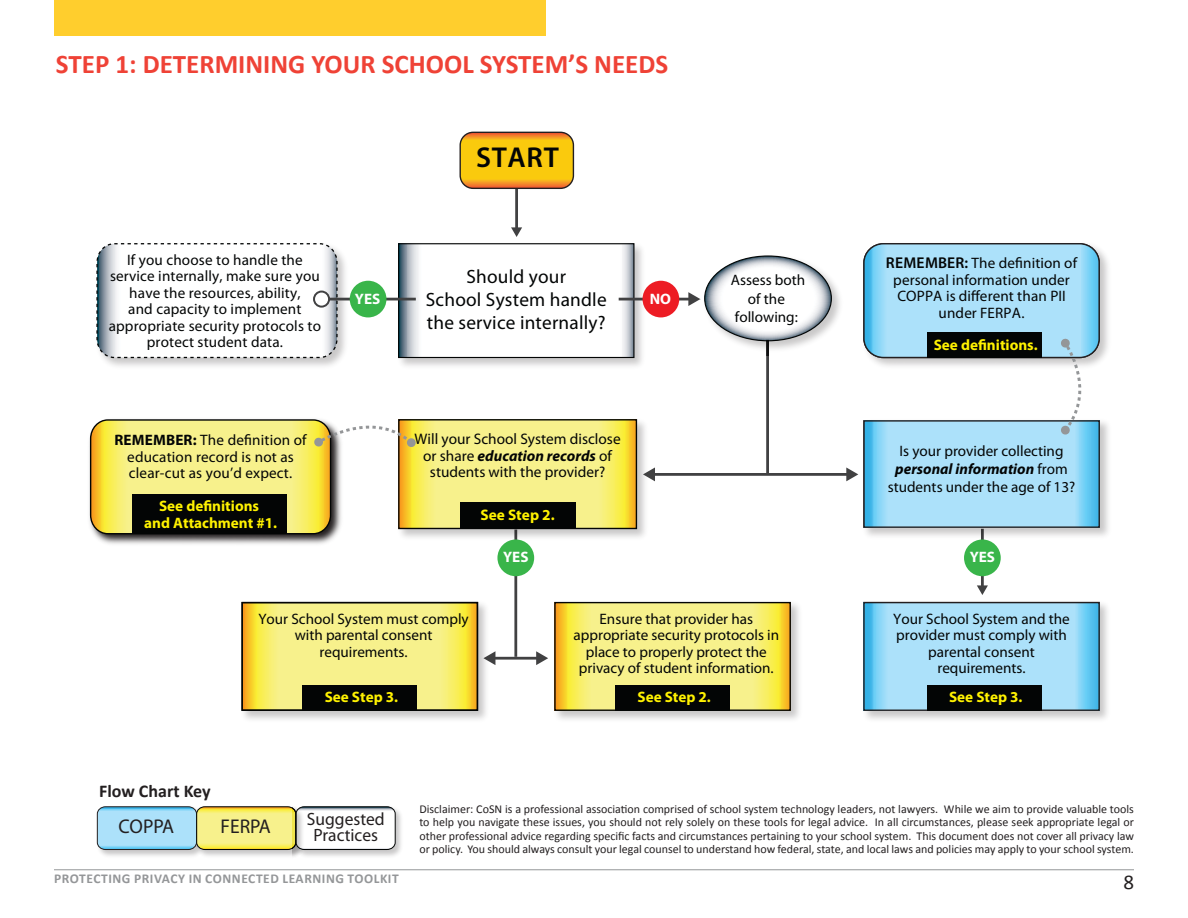
<style>
.page{position:relative;width:1188px;height:918px;background:#fff}
.page>*{position:absolute;margin:0;border:0;box-sizing:border-box;transform-origin:0 0}
.t1{font:600 28.8px "Myriad Pro";letter-spacing:.02em;color:#030505}
.t2{font:700 27px "Calibri";color:#ef4236}
.t3{font:21px "Calibri";color:#231f20}
.t4{font:19.95px "Myriad Pro";color:#231f20}
.t5{font:19.35px/23.1px "Myriad Pro";letter-spacing:.01em;color:#030505;text-align:center}
.t6{font:700 18px "Calibri";color:#231f20}
.t7{font:17.85px/15.9px "Myriad Pro";color:#231f20;text-align:center}
.t8{font:15.3px/16.6px "Myriad Pro";color:#030505;text-align:center}
.t9{font:700 15.3px "Myriad Pro";color:#fff200}
.t10{font:15.15px/16.5px "Myriad Pro";color:#030505;text-align:center}
.t11{font:700 15.15px/16.5px "Myriad Pro";color:#fff200;text-align:center}
.t12{font:700 15.15px "Myriad Pro";color:#fff}
.t13{font:700 13.5px "Calibri";letter-spacing:.04em;color:#949698}
.t14{font:12px/13.5px "Calibri";color:#231f20;text-align:justify}
.s1{font-weight:700}
.s2{font-weight:700;font-style:italic}
.s3{font-weight:600;font-size:15.75px}
</style>
<div class="page">
<hr style="left:54px;top:869px;width:1080px;height:1px;background:#949698">
<hr style="left:514px;top:530px;width:3px;height:127px;background:#414142">
<hr style="left:493px;top:657px;width:45px;height:3px;background:#414142">
<svg style="left:492px;top:651px;width:3px;height:14px"></svg>
<svg style="left:536px;top:651px;width:12px;height:14px"></svg>
<hr style="left:766px;top:340px;width:3px;height:133px;background:#414142">
<hr style="left:981px;top:529px;width:3px;height:58px;background:#414142">
<svg style="left:977px;top:585px;width:11px;height:10px"></svg>
<hr style="left:515px;top:180px;width:3px;height:49px;background:#414142">
<svg style="left:511px;top:227px;width:11px;height:10px"></svg>
<svg style="left:556px;top:604px;width:233px;height:105px;background:#f7eb77"></svg>
<div style="left:554px;top:602px;width:237px;height:109px;border:1px solid #030505"></div>
<div style="left:615px;top:685px;width:115px;height:26px;background:#030505"></div>
<svg style="left:865px;top:604px;width:233px;height:105px;background:#9edcf8"></svg>
<div style="left:863px;top:602px;width:237px;height:109px;border:1px solid #231f20"></div>
<svg style="left:460px;top:132px;width:113px;height:56px;background:#f6bc17"></svg>
<div style="left:460px;top:132px;width:114px;height:57px;border:1px solid #231f20;border-radius:13px"></div>
<img style="left:394px;top:246px;width:255px;height:120px">
<svg style="left:400px;top:245px;width:233px;height:111px"></svg>
<div style="left:398px;top:243px;width:237px;height:115px;border:1px solid #030505"></div>
<img style="left:103px;top:243px;width:249px;height:123px">
<div style="left:96px;top:243px;width:242px;height:115px;border:1px dashed #030505;border-radius:18px"></div>
<img style="left:866px;top:422px;width:243px;height:120px">
<svg style="left:865px;top:435px;width:233px;height:91px;background:#9fdcf8"></svg>
<div style="left:863px;top:420px;width:237px;height:108px;border:1px solid #231f20"></div>
<img style="left:241px;top:601px;width:251px;height:119px">
<svg style="left:243px;top:604px;width:233px;height:105px;background:#f7eb77"></svg>
<div style="left:241px;top:602px;width:237px;height:109px;border:1px solid #030505"></div>
<div style="left:302px;top:685px;width:115px;height:26px;background:#030505"></div>
<img style="left:89px;top:432px;width:248px;height:112px">
<img style="left:402px;top:419px;width:243px;height:124px">
<svg style="left:416px;top:421px;width:219px;height:106px;background:#f5ed7c"></svg>
<div style="left:398px;top:419px;width:239px;height:110px;border:1px solid #030505"></div>
<div style="left:460px;top:503px;width:116px;height:26px;background:#030505"></div>
<div style="left:927px;top:685px;width:115px;height:26px;background:#030505"></div>
<div style="left:497px;top:540px;width:37px;height:36px;background:#39b54a;border-radius:50%"></div>
<div style="left:964px;top:540px;width:37px;height:36px;background:#39b54a;border-radius:50%"></div>
<svg style="left:864px;top:244px;width:235px;height:191px"></svg>
<hr style="left:321px;top:298px;width:95px;height:2px;background:#414142">
<svg style="left:97px;top:244px;width:240px;height:113px"></svg>
<hr style="left:619px;top:298px;width:71px;height:2px;background:#414142">
<hr style="left:653px;top:473px;width:195px;height:3px;background:#414142">
<svg style="left:643px;top:467px;width:12px;height:14px"></svg>
<svg style="left:846px;top:467px;width:12px;height:14px"></svg>
<div style="left:350px;top:281px;width:36px;height:36px;background:#39b54a;border-radius:50%"></div>
<div style="left:643px;top:281px;width:36px;height:36px;background:#ed1c24;border-radius:50%"></div>
<img style="left:736px;top:281px;width:104px;height:75px">
<svg style="left:688px;top:257px;width:143px;height:84px"></svg>
<svg style="left:91px;top:419px;width:325px;height:115px"></svg>
<div style="left:54px;top:0;width:491px;height:36px;background:#ffce2d"></div>
<img style="left:193px;top:851px;width:100px;height:6px">
<img style="left:293px;top:810px;width:108px;height:47px">
<svg style="left:96px;top:806px;width:300px;height:45px"></svg>
<p class="t2" style="left:56px;top:48px;width:614px">STEP 1: DETERMINING YOUR SCHOOL SYSTEM’S NEEDS</p>
<p class="t1" style="left:476px;top:141px;width:84px">START</p>
<p class="t10" style="left:109px;top:252px;width:214px">If you choose to handle the service internally, make sure you have the resources, ability,<br>and capacity to implement appropriate security protocols to protect student data.</p>
<p class="t10" style="left:114px;top:432px;width:194px"><span class="s1">REMEMBER:</span> The definition of education record is not as clear-cut as you’d expect.</p>
<p class="t11" style="left:144px;top:498px;width:134px">See definitions<br>and Attachment #1.</p>
<p class="t5" style="left:426px;top:265px;width:182px">Should your<br>School System handle the service internally?</p>
<p class="t12" style="left:355px;top:290px;width:27px">YES</p>
<p class="t12" style="left:650px;top:290px;width:23px">NO</p>
<p class="t8" style="left:415px;top:431px;width:208px">Will your School System disclose or share <span class="s2">education records</span> of students with the provider?</p>
<p class="t9" style="left:481px;top:506px;width:76px">See Step 2.</p>
<p class="t10" style="left:731px;top:272px;width:76px;line-height:18.1px">Assess both of the following:</p>
<p class="t10" style="left:886px;top:255px;width:193px"><span class="s3">REMEMBER:</span> The definition of personal information under<br>COPPA is different than PII under FERPA.</p>
<p class="t11" style="left:934px;top:336px;width:106px">See definitions.</p>
<p class="t10" style="left:888px;top:442px;width:189px;line-height:18.1px">Is your provider collecting <span class="s2">personal information</span> from students under the age of 13?</p>
<p class="t12" style="left:503px;top:549px;width:27px">YES</p>
<p class="t12" style="left:970px;top:549px;width:27px">YES</p>
<p class="t6" style="left:99px;top:780px;width:113px">Flow Chart Key</p>
<p class="t10" style="left:258px;top:611px;width:212px">Your School System must comply with parental consent requirements.</p>
<p class="t11" style="left:325px;top:689px;width:75px">See Step 3.</p>
<p class="t10" style="left:574px;top:611px;width:207px">Ensure that provider has appropriate security protocols in place to properly protect the privacy of student information.</p>
<p class="t11" style="left:638px;top:689px;width:75px">See Step 2.</p>
<p class="t10" style="left:893px;top:611px;width:178px">Your School System and the provider must comply with parental consent requirements.</p>
<p class="t11" style="left:949px;top:689px;width:75px">See Step 3.</p>
<p class="t4" style="left:119px;top:815px;width:57px">COPPA</p>
<p class="t4" style="left:221px;top:815px;width:52px">FERPA</p>
<p class="t7" style="left:307px;top:812px;width:79px">Suggested<br>Practices</p>
<p class="t13" style="left:54px;top:870px;width:346px">PROTECTING PRIVACY IN CONNECTED LEARNING TOOLKIT</p>
<p class="t14" style="left:419px;top:801px;width:716px">Disclaimer: CoSN is a professional association comprised of school system technology leaders, not lawyers. While we aim to provide valuable tools to help you navigate these issues, you should not rely solely on these tools for legal advice. In all circumstances, please seek appropriate legal or other professional advice regarding specific facts and circumstances pertaining to your school system. This document does not cover all privacy law or policy. You should always consult your legal counsel to understand how federal, state, and local laws and policies may apply to your school system.</p>
<p class="t3" style="left:1123px;top:869px;width:12px">8</p>
</div>
